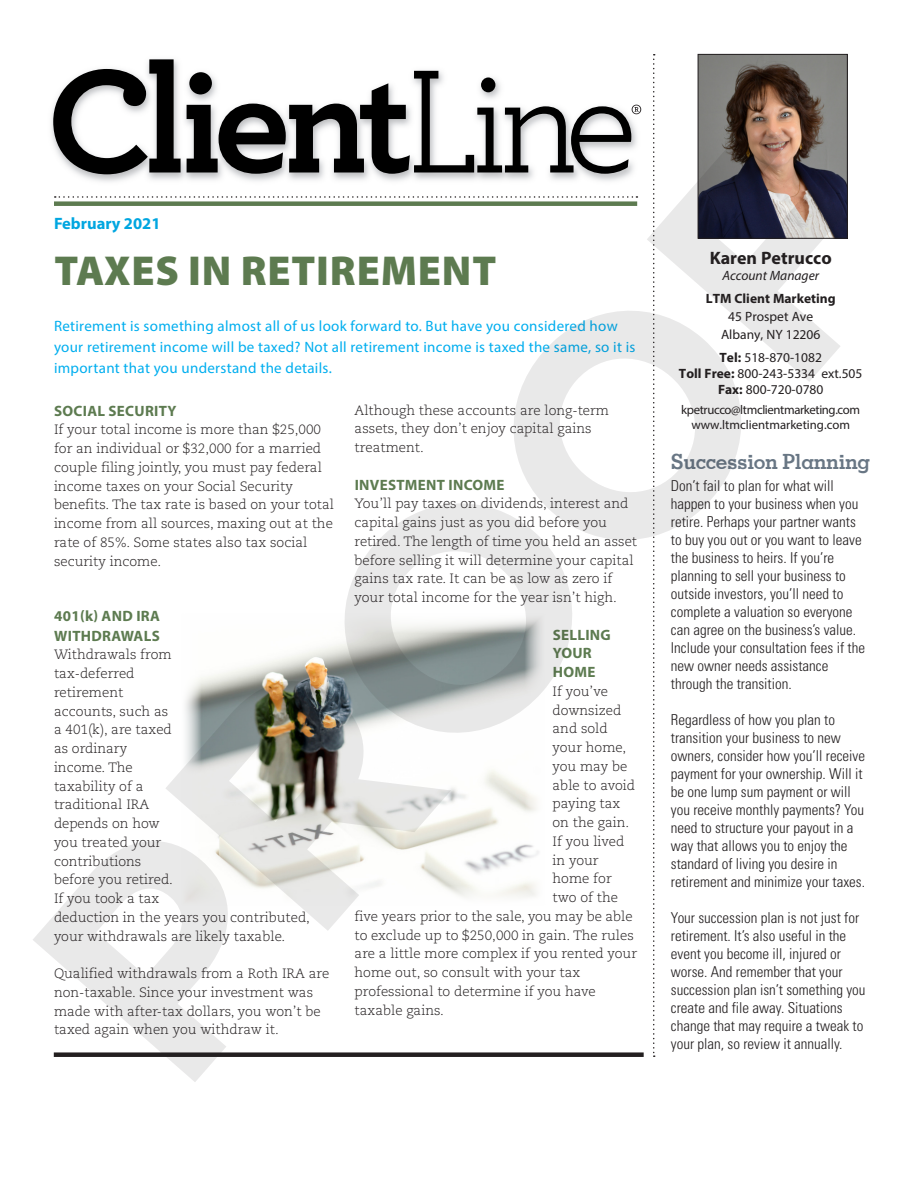
<style>
.page{position:relative;width:918px;height:1188px;background:#fff}
.page>*{position:absolute;margin:0;border:0;box-sizing:border-box;transform-origin:0 0}
.t1{font:700 308.85px "Gotham";color:#231f20}
.t2{font:900 42px "Myriad Pro";letter-spacing:.02em;color:#5d7b50}
.t3{font:700 21px "Memphis";letter-spacing:-.02em;color:#687684}
.t4{font:700 18px "Myriad Pro";color:#231f20}
.t5{font:700 16.5px "Myriad Pro";color:#00a6e0}
.t6{font:300 condensed 15px/18px "Univers";color:#231f20}
.t7{font:15px/21px "Myriad Pro";letter-spacing:.02em;color:#00aeef}
.t8{font:700 15px/18.8px "Myriad Pro";letter-spacing:.02em;color:#5d7b50}
.t9{font:300 13.5px/18.8px "Caecilia";color:#231f20}
.t10{font:13.5px/16.2px "Myriad Pro";color:#231f20;text-align:center}
.t11{font:700 13.5px "Myriad Pro";color:#231f20}
.t12{font:italic 13.5px "Myriad Pro";color:#231f20}
.t13{font:12.75px/15.3px "Myriad Pro";letter-spacing:-.03em;color:#231f20;text-align:center}
.s1{font-weight:700}
</style>
<div class="page">
<img style="left:700px;top:56px;width:146px;height:181px">
<div style="left:698px;top:54px;width:150px;height:185px;border:1px solid #231f20"></div>
<svg style="left:55px;top:196px;width:582px;height:2px"></svg>
<svg style="left:653px;top:54px;width:2px;height:1003px"></svg>
<div style="left:54px;top:1052px;width:590px;height:5px;background:#231f20"></div>
<div style="left:54px;top:201px;width:583px;height:5px;background:#5d7b50"></div>
<img style="left:185px;top:619px;width:356px;height:281px">
<img style="left:51px;top:70px;width:591px;height:112px">
<svg style="left:53px;top:59px;width:128px;height:115px"></svg>
<svg style="left:187px;top:71px;width:454px;height:103px"></svg>
<h1 class="t1" style="left:-58px;top:897px;width:1136px;rotate:-49deg">PROOF</h1>
<p class="t5" style="left:54px;top:212px;width:108px">February 2021</p>
<h3 class="t4" style="left:710px;top:246px;width:123px">Karen Petrucco</h3>
<p class="t12" style="left:722px;top:267px;width:98px">Account Manager</p>
<p class="t11" style="left:706px;top:290px;width:131px">LTM Client Marketing</p>
<p class="t10" style="left:721px;top:307px;width:101px;line-height:18px">45 Prospet Ave<br>Albany, NY 12206</p>
<p class="t10" style="left:679px;top:349px;width:185px"><span class="s1">Tel:</span> 518-870-1082<br><span class="s1">Toll Free:</span> 800-243-5334 ext.505<br><span class="s1">Fax:</span> 800-720-0780</p>
<p class="t13" style="left:681px;top:402px;width:180px">kpetrucco@ltmclientmarketing.com www.ltmclientmarketing.com</p>
<h3 class="t3" style="left:671px;top:449px;width:201px">Succession Planning</h3>
<p class="t6" style="left:671px;top:477px;width:196px">Don’t fail to plan for what will happen to your business when you retire. Perhaps your partner wants to buy you out or you want to leave the business to heirs. If you’re planning to sell your business to outside investors, you’ll need to complete a valuation so everyone can agree on the business’s value.<br>Include your consultation fees if the new owner needs assistance through the transition.</p>
<p class="t6" style="left:671px;top:711px;width:196px">Regardless of how you plan to transition your business to new owners, consider how you’ll receive payment for your ownership. Will it be one lump sum payment or will you receive monthly payments? You need to structure your payout in a way that allows you to enjoy the standard of living you desire in retirement and minimize your taxes.</p>
<p class="t6" style="left:671px;top:909px;width:196px">Your succession plan is not just for retirement. It’s also useful in the event you become ill, injured or worse. And remember that your succession plan isn’t something you create and file away. Situations change that may require a tweak to your plan, so review it annually.</p>
<h2 class="t2" style="left:54px;top:247px;width:443px">TAXES IN RETIREMENT</h2>
<p class="t7" style="left:54px;top:316px;width:583px">Retirement is something almost all of us look forward to. But have you considered how your retirement income will be taxed? Not all retirement income is taxed the same, so it is important that you understand the details.</p>
<p class="t9" style="left:355px;top:401px;width:256px">Although these accounts are long-term assets, they don’t enjoy capital gains treatment.</p>
<p class="t8" style="left:355px;top:475px;width:151px">INVESTMENT INCOME</p>
<p class="t9" style="left:355px;top:495px;width:284px">You’ll pay taxes on dividends, interest and capital gains just as you did before you retired. The length of time you held an asset before selling it will determine your capital gains tax rate. It can be as low as zero if your total income for the year isn’t high.</p>
<p class="t8" style="left:553px;top:625px;width:60px">SELLING<br>YOUR<br>HOME</p>
<p class="t9" style="left:553px;top:682px;width:57px">If you’ve</p>
<p class="t9" style="left:553px;top:701px;width:70px">downsized</p>
<p class="t9" style="left:553px;top:720px;width:57px">and sold</p>
<p class="t9" style="left:553px;top:738px;width:75px">your home,</p>
<p class="t9" style="left:553px;top:757px;width:76px">you may be</p>
<p class="t9" style="left:553px;top:776px;width:84px">able to avoid</p>
<p class="t9" style="left:553px;top:795px;width:69px">paying tax</p>
<p class="t9" style="left:553px;top:813px;width:78px">on the gain.</p>
<p class="t9" style="left:553px;top:832px;width:73px">If you lived</p>
<p class="t9" style="left:553px;top:851px;width:48px">in your</p>
<p class="t9" style="left:553px;top:870px;width:61px">home for</p>
<p class="t9" style="left:553px;top:888px;width:67px">two of the</p>
<p class="t9" style="left:355px;top:907px;width:279px">five years prior to the sale, you may be able</p>
<p class="t9" style="left:355px;top:926px;width:281px">to exclude up to $250,000 in gain. The rules</p>
<p class="t9" style="left:355px;top:945px;width:284px">are a little more complex if you rented your</p>
<p class="t9" style="left:355px;top:963px;width:227px">home out, so consult with your tax</p>
<p class="t9" style="left:355px;top:982px;width:243px">professional to determine if you have</p>
<p class="t9" style="left:355px;top:1001px;width:91px">taxable gains.</p>
<p class="t8" style="left:54px;top:401px;width:124px">SOCIAL SECURITY</p>
<p class="t9" style="left:54px;top:421px;width:282px">If your total income is more than $25,000 for an individual or $32,000 for a married couple filing jointly, you must pay federal income taxes on your Social Security benefits. The tax rate is based on your total income from all sources, maxing out at the rate of 85%. Some states also tax social security income.</p>
<p class="t8" style="left:54px;top:606px;width:107px;line-height:19.5px">401(k) AND IRA<br>WITHDRAWALS</p>
<p class="t9" style="left:54px;top:646px;width:258px">Withdrawals from<br>tax-deferred<br>retirement<br>accounts, such as<br>a 401(k), are taxed<br>as ordinary<br>income. The<br>taxability of a<br>traditional IRA<br>depends on how<br>you treated your<br>contributions<br>before you retired.<br>If you took a tax<br>deduction in the years you contributed, your withdrawals are likely taxable.</p>
<p class="t9" style="left:54px;top:964px;width:277px">Qualified withdrawals from a Roth IRA are non-taxable. Since your investment was made with after-tax dollars, you won’t be taxed again when you withdraw it.</p>
</div>
